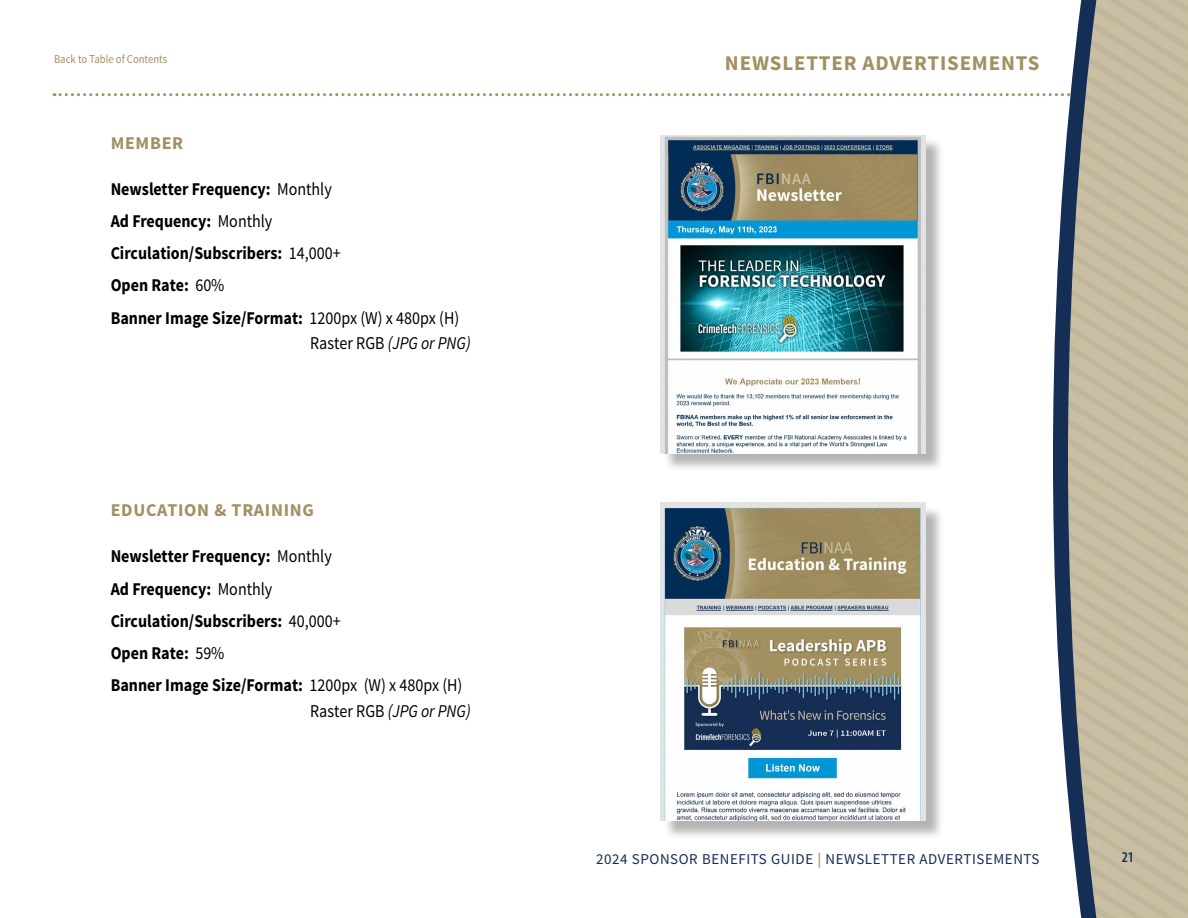
<style>
.page{position:relative;width:1188px;height:918px;background:#fff}
.page>*{position:absolute;margin:0;border:0;box-sizing:border-box;transform-origin:0 0}
.t1{font:700 21px "Source Sans Pro";letter-spacing:.04em;color:#a39061}
.t2{font:700 18px/32.2px "Source Sans Pro";color:#000;scale:.89 1}
.t3{font:italic 18px "Source Sans Pro";color:#000;scale:.89 1}
.t4{font:700 18px "Source Sans Pro";letter-spacing:.04em;color:#a39061}
.t5{font:15px "Source Sans Pro";letter-spacing:.04em;color:#152e55}
.t6{font:600 condensed 15px "Myriad Pro";color:#152e55}
.t7{font:12px "Source Sans Pro";color:#a39061;scale:.89 1}
.s1{font-weight:400}
.s2{font-style:normal}
.s3{font-weight:600;color:#a39061}
</style>
<div class="page">
<svg style="left:54px;top:93px;width:991px;height:3px"></svg>
<svg style="left:1045px;top:0;width:143px;height:918px;background:#bab4a3"></svg>
<div style="left:663px;top:137px;width:281px;height:336px;background:#000;opacity:.3"></div>
<img style="left:660px;top:135px;width:265px;height:319px">
<div style="left:663px;top:505px;width:281px;height:335px;background:#000;opacity:.3"></div>
<img style="left:660px;top:503px;width:265px;height:318px">
<p class="t7" style="left:54px;top:52px;width:129px">Back to Table of Contents</p>
<p class="t1" style="left:725px;top:49px;width:316px">Newsletter Advertisements</p>
<p class="t4" style="left:111px;top:131px;width:13px">MEMBER</p>
<p class="t2" style="left:111px;top:173px;width:393px">Newsletter Frequency: <span class="s1">Monthly<br></span>Ad Frequency: <span class="s1">Monthly<br></span>Circulation/Subscribers: <span class="s1">14,000+<br></span>Open Rate: <span class="s1">60%<br></span>Banner Image Size/Format: <span class="s1">1200px (W) x 480px (H)</span></p>
<p class="t3" style="left:310px;top:332px;width:182px"><span class="s2">Raster RGB</span> (JPG or PNG)</p>
<p class="t4" style="left:111px;top:498px;width:12px">EDU</p>
<p class="t4" style="left:146px;top:498px;width:43px">CATION</p>
<p class="t4" style="left:214px;top:498px;width:39px">&amp; TRAINING</p>
<p class="t2" style="left:111px;top:541px;width:397px">Newsletter Frequency: <span class="s1">Monthly<br></span>Ad Frequency: <span class="s1">Monthly<br></span>Circulation/Subscribers: <span class="s1">40,000+<br></span>Open Rate: <span class="s1">59%<br></span>Banner Image Size/Format: <span class="s1">1200px (W) x 480px (H)</span></p>
<p class="t3" style="left:310px;top:700px;width:182px"><span class="s2">Raster RGB</span> (JPG or PNG)</p>
<p class="t5" style="left:596px;top:850px;width:250px">2024 SPONSOR BENEFITS GUIDE <span class="s3">|</span> Newsletter</p>
<p class="t5" style="left:920px;top:850px;width:19px">Advertisements</p>
<p class="t6" style="left:1122px;top:849px;width:14px">21</p>
</div>
